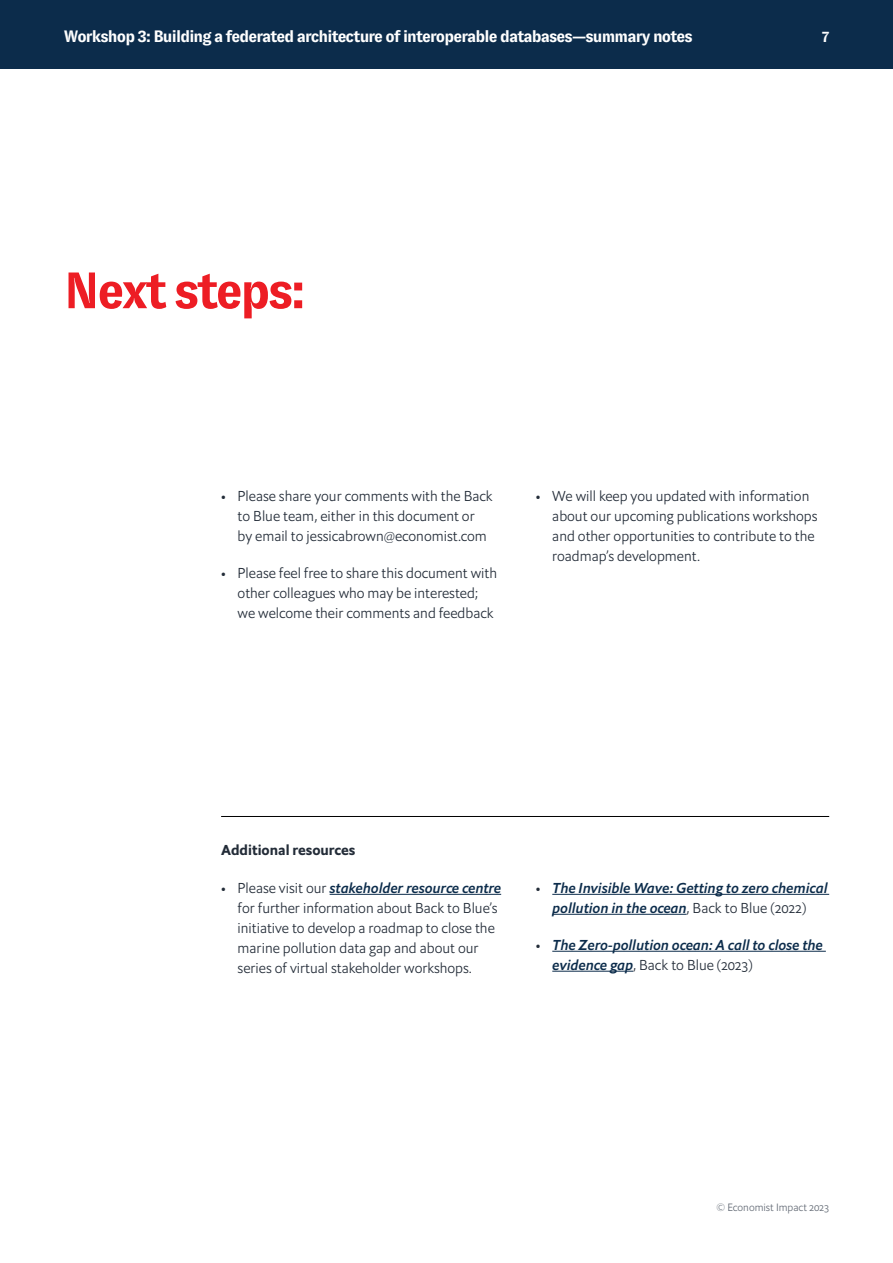
<style>
.page{position:relative;width:893px;height:1263px;background:#fff}
.page>*{position:absolute;margin:0;border:0;box-sizing:border-box;transform-origin:0 0}
.t1{font:700 51px "GT Zirkon";letter-spacing:-.05em;color:#ed1d24}
.t2{font:700 16.5px "GT Zirkon";letter-spacing:-.05em;color:#fff}
.t3{font:700 15px "GT Zirkon";color:#fff}
.t4{font:300 14.25px/20px "Econ Sans OS";color:#232c38}
.t5{font:italic 500 14.25px/20px "Econ Sans OS";color:#0c2c4b;text-align:center}
.t6{font:700 14.25px "Econ Sans OS";color:#232c38}
.t7{font:300 10.5px "Econ Sans OS";color:#626974}
.s1{font-weight:500;font-style:italic;color:#0c2c4b}
.s2{font-weight:300;font-style:normal;color:#232c38}
</style>
<div class="page">
<div style="left:0;top:0;width:893px;height:69px;background:#0c2c4b"></div>
<hr style="left:330px;top:894px;width:171px;height:1px;background:#0c2c4b">
<hr style="left:552px;top:894px;width:277px;height:1px;background:#0c2c4b">
<hr style="left:552px;top:914px;width:134px;height:1px;background:#0c2c4b">
<hr style="left:552px;top:951px;width:274px;height:1px;background:#0c2c4b">
<hr style="left:552px;top:971px;width:81px;height:1px;background:#0c2c4b">
<hr style="left:221px;top:816px;width:608px;height:1px;background:#000">
<p class="t2" style="left:64px;top:28px;width:630px">Workshop 3: Building a federated architecture of interoperable databases—summary notes</p>
<p class="t3" style="left:822px;top:28px;width:9px">7</p>
<h1 class="t1" style="left:64px;top:263px;width:243px">Next steps:</h1>
<p class="t4" style="left:238px;top:486px;width:257px;text-indent:-17px">• Please share your comments with the Back to Blue team, either in this document or by email to jessicabrown@economist.com</p>
<p class="t4" style="left:238px;top:563px;width:261px;text-indent:-17px">• Please feel free to share this document with other colleagues who may be interested; we welcome their comments and feedback</p>
<p class="t4" style="left:552px;top:486px;width:267px;text-indent:-17px">• We will keep you updated with information about our upcoming publications workshops and other opportunities to contribute to the roadmap’s development.</p>
<p class="t6" style="left:221px;top:840px;width:136px">Additional resources</p>
<p class="t4" style="left:238px;top:878px;width:265px;text-indent:-17px">• Please visit our <span class="s1">stakeholder resource centre </span>for further information about Back to Blue’s initiative to develop a roadmap to close the marine pollution data gap and about our series of virtual stakeholder workshops.</p>
<p class="t5" style="left:536px;top:878px;width:293px"><span class="s2">•</span> The Invisible Wave: Getting to zero chemical pollution in the ocean<span class="s2">, Back to Blue (2022)</span></p>
<p class="t5" style="left:552px;top:935px;width:272px;text-align:left;text-indent:-17px"><span class="s2">•</span> The Zero-pollution ocean: A call to close the evidence gap<span class="s2">, Back to Blue (2023)</span></p>
<p class="t7" style="left:717px;top:1201px;width:114px">© Economist Impact 2023</p>
</div>
